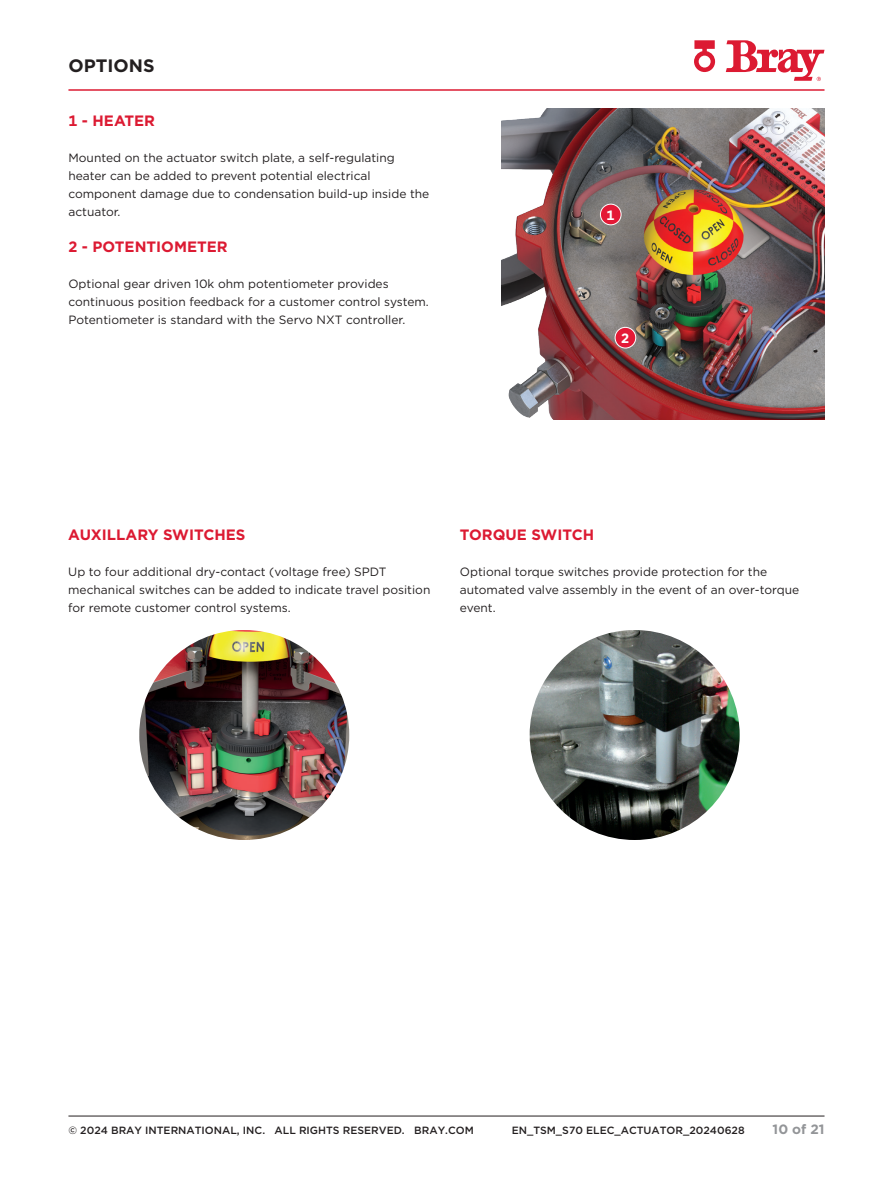
<style>
.page{position:relative;width:893px;height:1188px;background:#fff}
.page>*{position:absolute;margin:0;border:0;box-sizing:border-box;transform-origin:0 0}
.t1{font:700 18px "Gotham";color:#231f20}
.t2{font:700 15px "Gotham";color:#dc1a32}
.t3{font:700 13.5px "Gotham";color:#939598}
.t4{font:700 13.5px "Gotham";color:#fff}
.t5{font:12px/18px "Gotham";color:#231f20}
.t6{font:500 10.5px "Gotham";color:#231f20}
</style>
<div class="page">
<hr style="left:68px;top:1116px;width:756px;height:1px;background:#231f20">
<svg style="left:726px;top:40px;width:98px;height:41px"></svg>
<svg style="left:694px;top:40px;width:21px;height:32px"></svg>
<hr style="left:68px;top:89px;width:756px;height:2px;background:#dc1a32">
<img style="left:502px;top:108px;width:322px;height:312px">
<div style="left:615px;top:327px;width:21px;height:21px;background:#e41936;border-radius:50%"></div>
<div style="left:615px;top:327px;width:21px;height:21px;border:1px solid #fff;border-radius:50%"></div>
<div style="left:600px;top:204px;width:21px;height:21px;background:#e41936;border-radius:50%"></div>
<div style="left:600px;top:204px;width:21px;height:21px;border:1px solid #fff;border-radius:50%"></div>
<img style="left:530px;top:630px;width:210px;height:210px;border-radius:105px">
<img style="left:139px;top:630px;width:210px;height:210px;border-radius:105px">
<h1 class="t1" style="left:68px;top:54px;width:88px">OPTIONS</h1>
<p class="t2" style="left:68px;top:111px;width:88px">1 - HEATER</p>
<p class="t5" style="left:68px;top:148px;width:362px">Mounted on the actuator switch plate, a self-regulating heater can be added to prevent potential electrical component damage due to condensation build-up inside the actuator.</p>
<p class="t2" style="left:68px;top:237px;width:161px">2 - POTENTIOMETER</p>
<p class="t5" style="left:68px;top:274px;width:360px">Optional gear driven 10k ohm potentiometer provides continuous position feedback for a customer control system.<br>Potentiometer is standard with the Servo NXT controller.</p>
<p class="t4" style="left:606px;top:206px;width:10px">1</p>
<p class="t4" style="left:621px;top:329px;width:10px">2</p>
<p class="t2" style="left:68px;top:525px;width:179px">AUXILLARY SWITCHES</p>
<p class="t5" style="left:68px;top:562px;width:364px">Up to four additional dry-contact (voltage free) SPDT mechanical switches can be added to indicate travel position for remote customer control systems.</p>
<p class="t2" style="left:460px;top:525px;width:136px">TORQUE SWITCH</p>
<p class="t5" style="left:460px;top:562px;width:341px">Optional torque switches provide protection for the automated valve assembly in the event of an over-torque event.</p>
<p class="t6" style="left:68px;top:1123px;width:407px">© 2024 BRAY INTERNATIONAL, INC. ALL RIGHTS RESERVED. BRAY.COM</p>
<p class="t3" style="left:773px;top:1120px;width:53px">10 of 21</p>
<p class="t6" style="left:512px;top:1123px;width:234px">EN_TSM_S70 ELEC_ACTUATOR_20240628</p>
</div>
